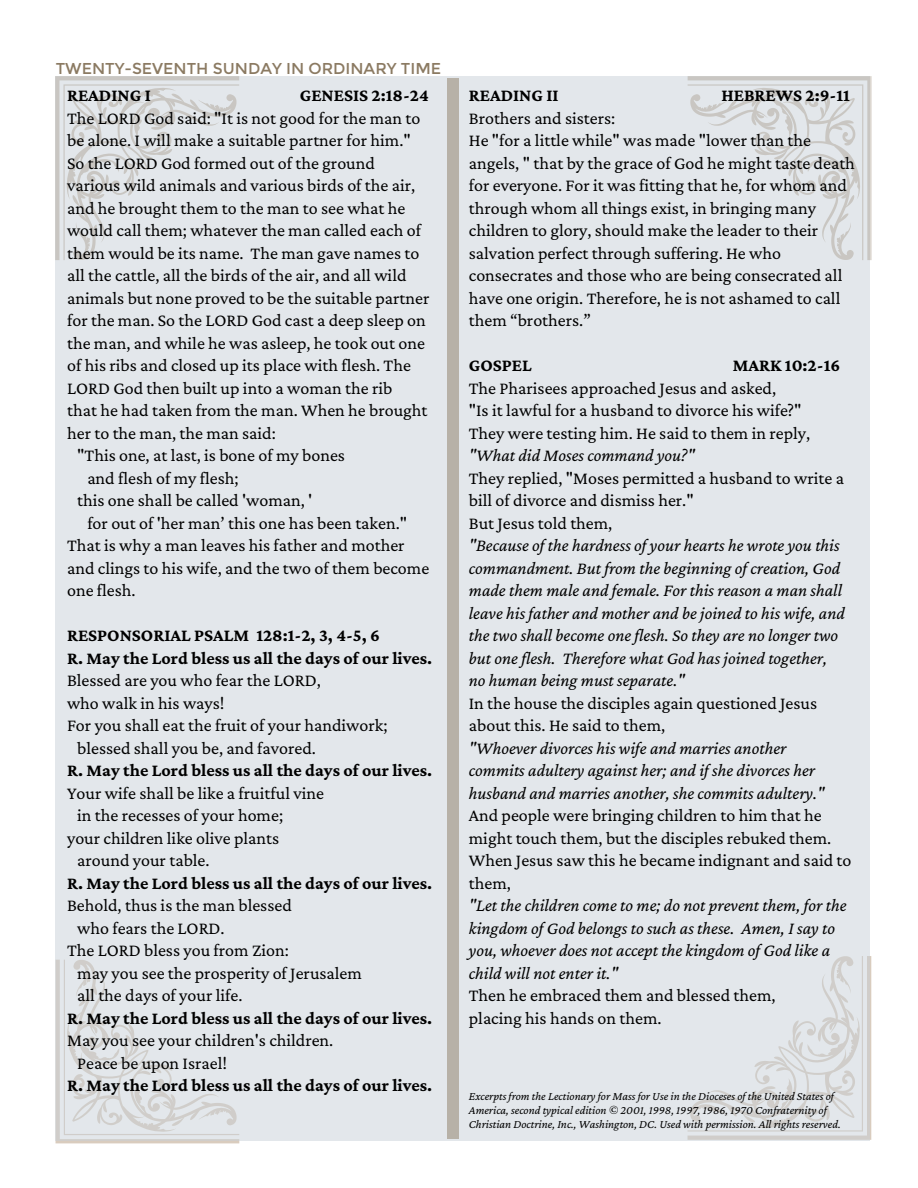
<style>
.page{position:relative;width:918px;height:1188px;background:#fff}
.page>*{position:absolute;margin:0;border:0;box-sizing:border-box;transform-origin:0 0}
.t1{font:18px/22.5px "Crimson Pro";color:#000}
.t2{font:italic 18px/22.5px "Crimson Pro";color:#000}
.t3{font:700 18px "Crimson Pro";color:#000}
.t4{font:15.75px "Montserrat";color:#8b7a62}
.t5{font:italic 12px/14px "Crimson Pro";color:#000}
</style>
<div class="page">
<div style="left:56px;top:76px;width:814px;height:1064px;background:#e3e7eb"></div>
<svg style="left:55px;top:76px;width:184px;height:184px"></svg>
<div style="left:448px;top:78px;width:11px;height:1060px;background:#b7b1a7"></div>
<svg style="left:688px;top:76px;width:184px;height:184px"></svg>
<p class="t4" style="left:56px;top:58px;width:387px">TWENTY-SEVENTH SUNDAY IN ORDINARY TIME</p>
<p class="t3" style="left:67px;top:85px;width:85px">READING I</p>
<p class="t3" style="left:300px;top:85px;width:130px">GENESIS 2:18-24</p>
<p class="t1" style="left:67px;top:106px;width:355px">The LORD God said: "It is not good for the man to be alone. I will make a suitable partner for him."</p>
<p class="t1" style="left:67px;top:151px;width:309px">So the LORD God formed out of the ground</p>
<p class="t1" style="left:67px;top:174px;width:350px">various wild animals and various birds of the air,</p>
<p class="t1" style="left:67px;top:196px;width:364px">and he brought them to the man to see what he would call them; whatever the man called each of them would be its name. The man gave names to all the cattle, all the birds of the air, and all wild animals but none proved to be the suitable partner for the man. So the LORD God cast a deep sleep on the man, and while he was asleep, he took out one of his ribs and closed up its place with flesh. The LORD God then built up into a woman the rib</p>
<p class="t1" style="left:67px;top:399px;width:362px">that he had taken from the man. When he brought her to the man, the man said:</p>
<p class="t1" style="left:77px;top:444px;width:269px">"This one, at last, is bone of my bones</p>
<p class="t1" style="left:87px;top:466px;width:153px">and flesh of my flesh;</p>
<p class="t1" style="left:77px;top:489px;width:237px">this one shall be called 'woman, '</p>
<p class="t1" style="left:87px;top:511px;width:321px">for out of 'her man’ this one has been taken."</p>
<p class="t1" style="left:67px;top:534px;width:339px">That is why a man leaves his father and mother</p>
<p class="t1" style="left:67px;top:556px;width:364px">and clings to his wife, and the two of them become one flesh.</p>
<p class="t3" style="left:67px;top:625px;width:314px">RESPONSORIAL PSALM 128:1-2, 3, 4-5, 6</p>
<p class="t3" style="left:67px;top:647px;width:367px">R. May the Lord bless us all the days of our lives.</p>
<p class="t1" style="left:67px;top:669px;width:255px">Blessed are you who fear the LORD,</p>
<p class="t1" style="left:67px;top:691px;width:159px">who walk in his ways!</p>
<p class="t1" style="left:67px;top:714px;width:322px">For you shall eat the fruit of your handiwork;</p>
<p class="t1" style="left:77px;top:736px;width:240px">blessed shall you be, and favored.</p>
<p class="t3" style="left:67px;top:760px;width:367px">R. May the Lord bless us all the days of our lives.</p>
<p class="t1" style="left:67px;top:781px;width:258px">Your wife shall be like a fruitful vine</p>
<p class="t1" style="left:77px;top:804px;width:207px">in the recesses of your home;</p>
<p class="t1" style="left:67px;top:826px;width:214px">your children like olive plants</p>
<p class="t1" style="left:77px;top:849px;width:134px">around your table.</p>
<p class="t3" style="left:67px;top:872px;width:367px">R. May the Lord bless us all the days of our lives.</p>
<p class="t1" style="left:67px;top:894px;width:226px">Behold, thus is the man blessed</p>
<p class="t1" style="left:77px;top:916px;width:149px">who fears the LORD.</p>
<p class="t1" style="left:67px;top:939px;width:223px">The LORD bless you from Zion:</p>
<p class="t1" style="left:77px;top:961px;width:286px">may you see the prosperity of Jerusalem</p>
<p class="t1" style="left:77px;top:984px;width:167px">all the days of your life.</p>
<p class="t3" style="left:67px;top:1007px;width:367px">R. May the Lord bless us all the days of our lives.</p>
<p class="t1" style="left:67px;top:1029px;width:268px">May you see your children's children.</p>
<p class="t1" style="left:77px;top:1051px;width:151px">Peace be upon Israel!</p>
<p class="t3" style="left:67px;top:1075px;width:367px">R. May the Lord bless us all the days of our lives.</p>
<p class="t3" style="left:469px;top:85px;width:91px">READING II</p>
<p class="t3" style="left:721px;top:85px;width:130px">HEBREWS 2:9-11</p>
<p class="t1" style="left:469px;top:106px;width:148px">Brothers and sisters:</p>
<p class="t1" style="left:469px;top:129px;width:388px">He "for a little while" was made "lower than the angels, " that by the grace of God he might taste death for everyone. For it was fitting that he, for whom and through whom all things exist, in bringing many children to glory, should make the leader to their salvation perfect through suffering. He who consecrates and those who are being consecrated all have one origin. Therefore, he is not ashamed to call them “brothers.”</p>
<p class="t3" style="left:469px;top:355px;width:64px">GOSPEL</p>
<p class="t3" style="left:733px;top:355px;width:109px">MARK 10:2-16</p>
<p class="t1" style="left:469px;top:376px;width:309px">The Pharisees approached Jesus and asked,</p>
<p class="t1" style="left:469px;top:399px;width:334px">"Is it lawful for a husband to divorce his wife?"</p>
<p class="t1" style="left:469px;top:421px;width:343px">They were testing him. He said to them in reply,</p>
<p class="t2" style="left:469px;top:444px;width:228px">"What did Moses command you?"</p>
<p class="t1" style="left:469px;top:466px;width:377px">They replied, "Moses permitted a husband to write a bill of divorce and dismiss her."</p>
<p class="t1" style="left:469px;top:511px;width:145px">But Jesus told them,</p>
<p class="t2" style="left:469px;top:534px;width:378px">"Because of the hardness of your hearts he wrote you this commandment. But from the beginning of creation, God made them male and female. For this reason a man shall leave his father and mother and be joined to his wife, and the two shall become one flesh. So they are no longer two but one flesh. Therefore what God has joined together,</p>
<p class="t2" style="left:469px;top:669px;width:217px">no human being must separate."</p>
<p class="t1" style="left:469px;top:691px;width:350px">In the house the disciples again questioned Jesus about this. He said to them,</p>
<p class="t2" style="left:469px;top:736px;width:319px">"Whoever divorces his wife and marries another</p>
<p class="t2" style="left:469px;top:759px;width:357px">commits adultery against her; and if she divorces her husband and marries another, she commits adultery."</p>
<p class="t1" style="left:469px;top:804px;width:364px">And people were bringing children to him that he might touch them, but the disciples rebuked them.</p>
<p class="t1" style="left:469px;top:849px;width:384px">When Jesus saw this he became indignant and said to them,</p>
<p class="t2" style="left:469px;top:894px;width:379px">"Let the children come to me; do not prevent them, for the kingdom of God belongs to such as these. Amen, I say to you, whoever does not accept the kingdom of God like a child will not enter it."</p>
<p class="t1" style="left:469px;top:984px;width:308px">Then he embraced them and blessed them,</p>
<p class="t1" style="left:469px;top:1006px;width:194px">placing his hands on them.</p>
<p class="t5" style="left:469px;top:1089px;width:373px">Excerpts from the Lectionary for Mass for Use in the Dioceses of the United States of<br>America, second typical edition © 2001, 1998, 1997, 1986, 1970 Confraternity of<br>Christian Doctrine, Inc., Washington, DC. Used with permission. All rights reserved.</p>
</div>
